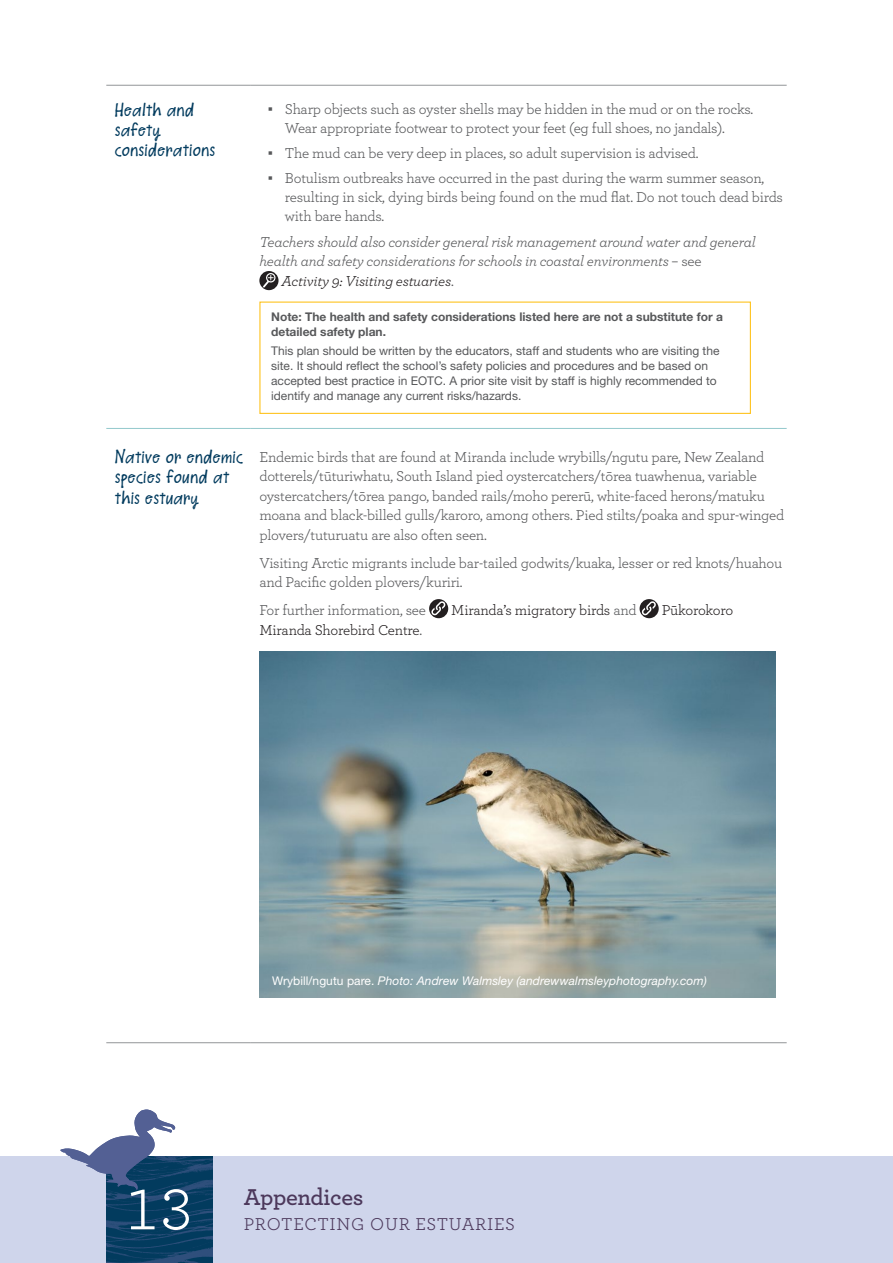
<style>
.page{position:relative;width:893px;height:1263px;background:#fff}
.page>*{position:absolute;margin:0;border:0;box-sizing:border-box;transform-origin:0 0}
.t1{font:60px "Archer";color:#fff}
.t2{font:600 24px "Archer";letter-spacing:-.015em;color:#4c385b}
.t3{font:18px "Archer";letter-spacing:.04em;color:#4c385b}
.Table_H1{font:15.75px/20.2px "Salli Scribbles";letter-spacing:.005em;color:#023b5e}
.BODY_TEXT{font:15px/19.5px "Archer";letter-spacing:-.015em;color:#57585a}
.BODY_TEXT-2{font:italic 15px "Archer";letter-spacing:-.015em;color:#57585a}
.BODY_TEXT-3{font:15px "Archer";letter-spacing:-.015em;color:#231f20}
.BODY_TEXT-4{font:italic 15px "Archer";letter-spacing:-.015em;color:#231f20}
.Table_Body_copy{font:12px/15px "Helvetica Neue LT Std";color:#57585a}
.Table_Body_copy-2{font:700 12px/15px "Helvetica Neue LT Std";color:#57585a}
.Photo_caption{font:italic 12px "Helvetica Neue LT Std";letter-spacing:.005em;color:#fff}
.s1{font-family:"Arial"}
.s2{font-style:normal}
.s3{font-style:normal;color:#57585a}
.s4{color:#57585a}
</style>
<div class="page">
<hr style="left:106px;top:1042px;width:145px;height:1px;background:#939598">
<hr style="left:251px;top:1042px;width:536px;height:1px;background:#939598">
<hr style="left:106px;top:85px;width:145px;height:1px;background:#939598">
<hr style="left:106px;top:428px;width:145px;height:1px;background:#93c8cc">
<hr style="left:251px;top:428px;width:536px;height:1px;background:#93c8cc">
<hr style="left:251px;top:85px;width:536px;height:1px;background:#939598">
<svg style="left:259px;top:271px;width:20px;height:19px"></svg>
<svg style="left:263px;top:273px;width:13px;height:15px"></svg>
<div style="left:259px;top:302px;width:492px;height:112px;border:1px solid #fec422"></div>
<svg style="left:429px;top:599px;width:19px;height:19px"></svg>
<svg style="left:431px;top:601px;width:15px;height:15px"></svg>
<svg style="left:640px;top:599px;width:19px;height:19px"></svg>
<svg style="left:641px;top:601px;width:15px;height:15px"></svg>
<img style="left:259px;top:652px;width:516px;height:345px">
<div style="left:0;top:1157px;width:893px;height:106px;background:#cfd5eb"></div>
<img style="left:106px;top:1157px;width:107px;height:106px">
<svg style="left:60px;top:1109px;width:115px;height:81px"></svg>
<p class="Table_H1" style="left:115px;top:98px;width:102px">Health and safety considerations</p>
<p class="BODY_TEXT" style="left:285px;top:99px;width:470px;line-height:18.8px;text-indent:-17px"><span class="s1">▪</span> Sharp objects such as oyster shells may be hidden in the mud or on the rocks.<br>Wear appropriate footwear to protect your feet (eg full shoes, no jandals).</p>
<p class="BODY_TEXT" style="left:268px;top:143px;width:432px"><span class="s1">▪</span> The mud can be very deep in places, so adult supervision is advised.</p>
<p class="BODY_TEXT" style="left:285px;top:168px;width:500px;line-height:18.8px;text-indent:-17px"><span class="s1">▪</span> Botulism outbreaks have occurred in the past during the warm summer season, resulting in sick, dying birds being found on the mud flat. Do not touch dead birds with bare hands.</p>
<p class="BODY_TEXT-2" style="left:259px;top:231px;width:498px">Teachers should also consider general risk management around water and general</p>
<p class="BODY_TEXT-2" style="left:259px;top:250px;width:444px">health and safety considerations for schools in coastal environments <span class="s2">– see</span></p>
<p class="BODY_TEXT-4" style="left:282px;top:270px;width:174px">Activity 9: Visiting estuaries<span class="s3">.</span></p>
<p class="Table_Body_copy-2" style="left:271px;top:309px;width:453px">Note: The health and safety considerations listed here are not a substitute for a detailed safety plan.</p>
<p class="Table_Body_copy" style="left:271px;top:343px;width:450px">This plan should be written by the educators, staff and students who are visiting the site. It should reflect the school’s safety policies and procedures and be based on accepted best practice in EOTC. A prior site visit by staff is highly recommended to identify and manage any current risks/hazards.</p>
<p class="Table_H1" style="left:115px;top:446px;width:130px">Native or endemic species found at this estuary</p>
<p class="BODY_TEXT" style="left:259px;top:446px;width:526px">Endemic birds that are found at Miranda include wrybills/ngutu pare, New Zealand dotterels/tūturiwhatu, South Island pied oystercatchers/tōrea tuawhenua, variable oystercatchers/tōrea pango, banded rails/moho pererū, white-faced herons/matuku moana and black-billed gulls/karoro, among others. Pied stilts/poaka and spur-winged plovers/tuturuatu are also often seen.</p>
<p class="BODY_TEXT" style="left:259px;top:552px;width:524px">Visiting Arctic migrants include bar-tailed godwits/kuaka, lesser or red knots/huahou and Pacific golden plovers/kuriri.</p>
<p class="BODY_TEXT" style="left:259px;top:600px;width:168px">For further information, see</p>
<p class="BODY_TEXT-3" style="left:451px;top:600px;width:187px">Miranda’s migratory birds <span class="s4">and</span></p>
<p class="BODY_TEXT-3" style="left:662px;top:600px;width:73px">Pūkorokoro</p>
<p class="BODY_TEXT-3" style="left:259px;top:619px;width:164px">Miranda Shorebird Centre<span class="s4">.</span></p>
<p class="Photo_caption" style="left:272px;top:974px;width:436px"><span class="s2">Wrybill/ngutu pare.</span> Photo: Andrew Walmsley (andrewwalmsleyphotography.com)</p>
<h1 class="t1" style="left:126px;top:1168px;width:68px">13</h1>
<h2 class="t2" style="left:244px;top:1179px;width:121px">Appendices</h2>
<p class="t3" style="left:244px;top:1211px;width:273px">PROTECTING OUR ESTUARIES</p>
</div>
